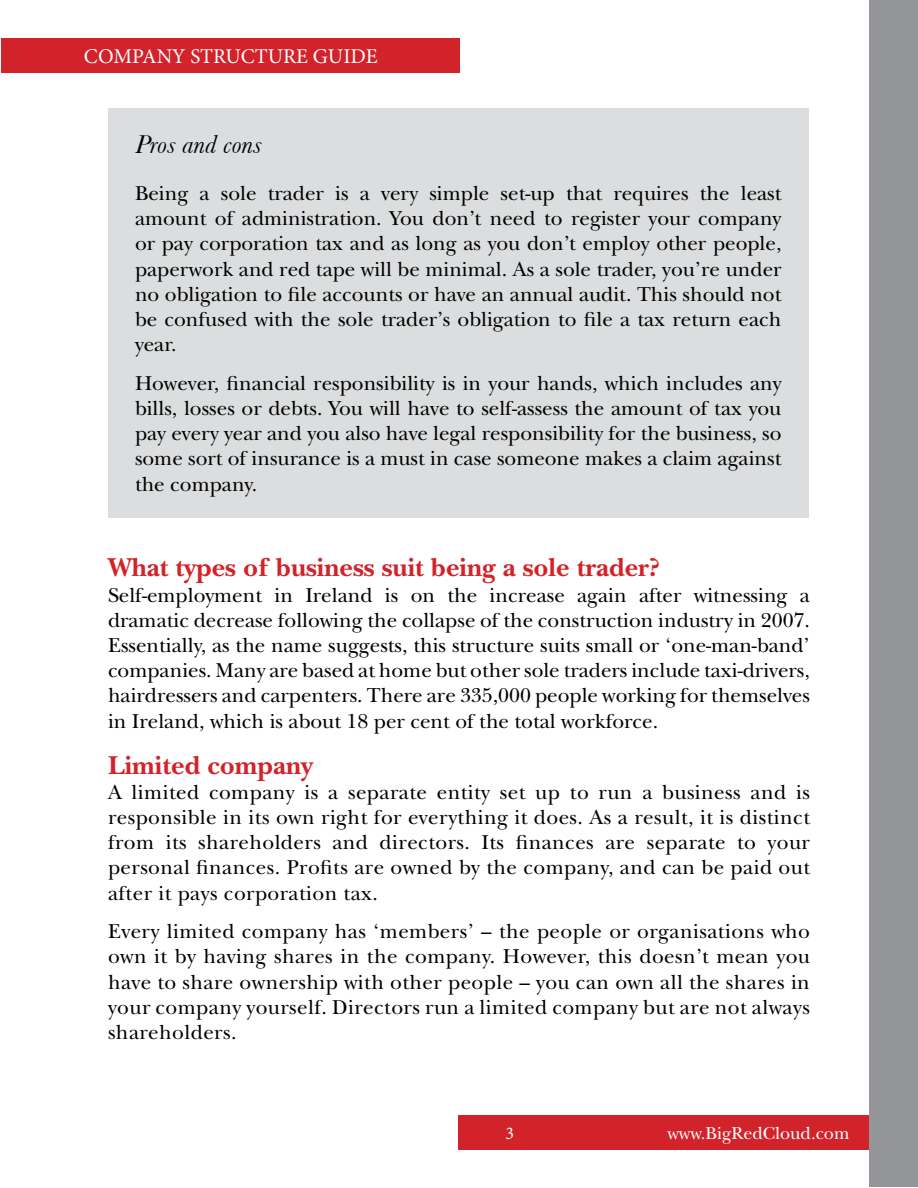
<style>
.page{position:relative;width:918px;height:1188px;background:#fff}
.page>*{position:absolute;margin:0;border:0;box-sizing:border-box;transform-origin:0 0}
.t1{font:700 27px "New Baskerville Std";color:#d2232a}
.t2{font:italic 27px "Baskerville";color:#000101}
.t3{font:21px/25.2px "New Baskerville Std";color:#000;text-align:justify}
.t4{font:21px "Minion Pro";color:#fff}
.t5{font:18px "New Baskerville Std";color:#fff}
.t6{font:18px "Minion Pro";color:#fff}
</style>
<div class="page">
<div style="left:1px;top:38px;width:459px;height:35px;background:#d2232a"></div>
<hr style="left:0;top:1113px;width:1px;height:35px;background:#d2232a">
<div style="left:458px;top:1115px;width:459px;height:35px;background:#d2232a"></div>
<div style="left:869px;top:0;width:49px;height:1187px;background:#939598"></div>
<div style="left:108px;top:108px;width:700px;height:410px;background:#dcddde"></div>
<p class="t4" style="left:84px;top:42px;width:295px">COMPANY STRUCTURE GUIDE</p>
<p class="t2" style="left:135px;top:128px;width:128px">Pros and cons</p>
<p class="t3" style="left:135px;top:181px;width:648px">Being a sole trader is a very simple set-up that requires the least amount of administration. You don’t need to register your company or pay corporation tax and as long as you don’t employ other people, paperwork and red tape will be minimal. As a sole trader, you’re under no obligation to file accounts or have an annual audit. This should not be confused with the sole trader’s obligation to file a tax return each year.</p>
<p class="t3" style="left:135px;top:371px;width:648px">However, financial responsibility is in your hands, which includes any bills, losses or debts. You will have to self-assess the amount of tax you pay every year and you also have legal responsibility for the business, so some sort of insurance is a must in case someone makes a claim against the company.</p>
<p class="t1" style="left:108px;top:552px;width:553px">What types of business suit being a sole trader?</p>
<p class="t3" style="left:108px;top:582px;width:704px">Self-employment in Ireland is on the increase again after witnessing a dramatic decrease following the collapse of the construction industry in 2007.<br>Essentially, as the name suggests, this structure suits small or ‘one-man-band’ companies. Many are based at home but other sole traders include taxi-drivers, hairdressers and carpenters. There are 335,000 people working for themselves in Ireland, which is about 18 per cent of the total workforce.</p>
<p class="t1" style="left:108px;top:749px;width:207px">Limited company</p>
<p class="t3" style="left:108px;top:779px;width:704px">A limited company is a separate entity set up to run a business and is responsible in its own right for everything it does. As a result, it is distinct from its shareholders and directors. Its finances are separate to your personal finances. Profits are owned by the company, and can be paid out after it pays corporation tax.</p>
<p class="t3" style="left:108px;top:919px;width:704px">Every limited company has ‘members’ – the people or organisations who own it by having shares in the company. However, this doesn’t mean you have to share ownership with other people – you can own all the shares in your company yourself. Directors run a limited company but are not always shareholders.</p>
<p class="t6" style="left:505px;top:1121px;width:10px">3</p>
<p class="t5" style="left:667px;top:1123px;width:184px">www.BigRedCloud.com</p>
</div>
